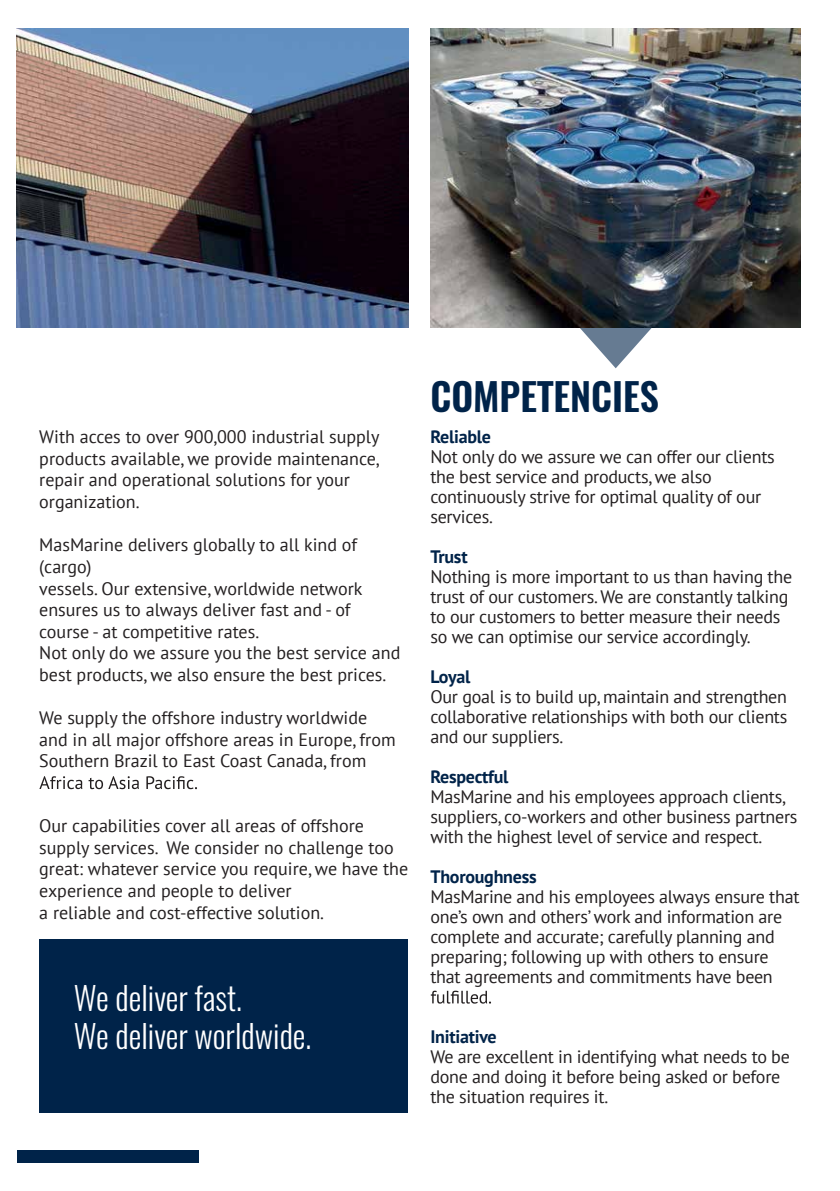
<style>
.page{position:relative;width:840px;height:1191px;background:#fff}
.page>*{position:absolute;margin:0;border:0;box-sizing:border-box;transform-origin:0 0}
.t1{font:600 38px "Oswald";color:#002349}
.t2{font:300 32px/38.4px "Oswald";color:#fff}
.t3{font:18px/20px "PT Sans";letter-spacing:-.015em;color:#231f20}
.t4{font:700 18px "PT Sans";letter-spacing:-.015em;color:#002349}
</style>
<div class="page">
<svg style="left:580px;top:328px;width:72px;height:40px"></svg>
<img style="left:17px;top:28px;width:391px;height:300px">
<img style="left:430px;top:28px;width:369px;height:300px">
<div style="left:17px;top:1150px;width:181px;height:12px;background:#002349"></div>
<svg style="left:39px;top:776px;width:158px;height:13px"></svg>
<svg style="left:430px;top:990px;width:61px;height:13px"></svg>
<div style="left:39px;top:938px;width:369px;height:174px;background:#002349"></div>
<p class="t3" style="left:39px;top:426px;width:341px;line-height:21.6px">With acces to over 900,000 industrial supply products available, we provide maintenance, repair and operational solutions for your organization.</p>
<p class="t3" style="left:39px;top:534px;width:362px;line-height:21.6px">MasMarine delivers globally to all kind of (cargo)<br>vessels. Our extensive, worldwide network ensures us to always deliver fast and - of course - at competitive rates.<br>Not only do we assure you the best service and best products, we also ensure the best prices.</p>
<p class="t3" style="left:39px;top:706px;width:357px;line-height:21.6px">We supply the offshore industry worldwide and in all major offshore areas in Europe, from<br>Southern Brazil to East Coast Canada, from</p>
<p class="t3" style="left:39px;top:814px;width:370px;line-height:21.6px">Our capabilities cover all areas of offshore supply services. We consider no challenge too great: whatever service you require, we have the experience and people to deliver<br>a reliable and cost-effective solution.</p>
<h2 class="t2" style="left:74px;top:979px;width:239px">We deliver fast.<br>We deliver worldwide.</h2>
<h1 class="t1" style="left:430px;top:370px;width:230px">COMPETENCIES</h1>
<p class="t4" style="left:430px;top:425px;width:62px">Reliable</p>
<p class="t3" style="left:430px;top:446px;width:345px">Not only do we assure we can offer our clients the best service and products, we also continuously strive for optimal quality of our services.</p>
<p class="t4" style="left:430px;top:545px;width:39px">Trust</p>
<p class="t3" style="left:430px;top:566px;width:363px">Nothing is more important to us than having the trust of our customers. We are constantly talking to our customers to better measure their needs so we can optimise our service accordingly.</p>
<p class="t4" style="left:430px;top:665px;width:41px">Loyal</p>
<p class="t3" style="left:430px;top:686px;width:358px;text-align:justify">Our goal is to build up, maintain and strengthen collaborative relationships with both our clients and our suppliers.</p>
<p class="t4" style="left:430px;top:765px;width:80px">Respectful</p>
<p class="t3" style="left:430px;top:786px;width:368px">MasMarine and his employees approach clients, suppliers, co-workers and other business partners with the highest level of service and respect.</p>
<p class="t4" style="left:430px;top:865px;width:108px">Thoroughness</p>
<p class="t3" style="left:430px;top:886px;width:370px">MasMarine and his employees always ensure that one’s own and others’ work and information are complete and accurate; carefully planning and preparing; following up with others to ensure that agreements and commitments have been</p>
<p class="t4" style="left:430px;top:1025px;width:68px">Initiative</p>
<p class="t3" style="left:430px;top:1046px;width:361px">We are excellent in identifying what needs to be done and doing it before being asked or before the situation requires it.</p>
</div>
